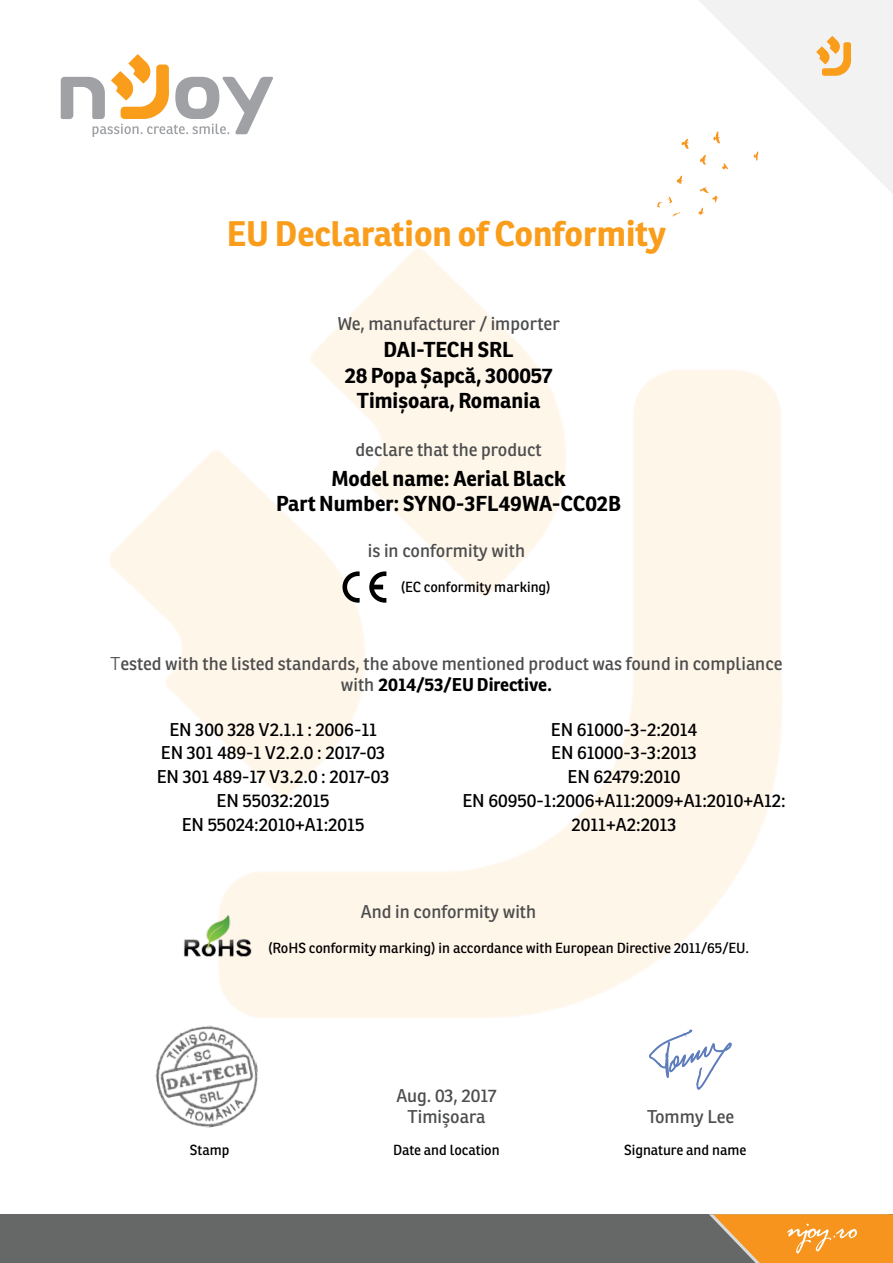
<style>
.page{position:relative;width:893px;height:1263px;background:#fff}
.page>*{position:absolute;margin:0;border:0;box-sizing:border-box;transform-origin:0 0}
.t1{font:700 34.5px "Ronnia";color:#f99d1b}
.t2{font:700 21px/25.2px "Ronnia";color:#000;text-align:center}
.t3{font:18px/21.6px "Ronnia";color:#4c4d4d;text-align:center}
.t4{font:18px/24px "Ronnia";color:#000;text-align:center}
.t5{font:14.25px "Ronnia";color:#000}
.s1{font-weight:300}
.s2{font-weight:700;color:#000}
</style>
<div class="page">
<div style="left:0;top:1214px;width:893px;height:49px;background:#666867"></div>
<svg style="left:709px;top:1214px;width:184px;height:49px;background:#e39434"></svg>
<img style="left:183px;top:914px;width:69px;height:44px">
<img style="left:155px;top:1025px;width:103px;height:103px">
<svg style="left:61px;top:54px;width:212px;height:83px"></svg>
<svg style="left:681px;top:138px;width:8px;height:11px"></svg>
<svg style="left:677px;top:175px;width:6px;height:9px"></svg>
<svg style="left:698px;top:0;width:195px;height:215px"></svg>
<svg style="left:657px;top:196px;width:23px;height:20px"></svg>
<svg style="left:342px;top:571px;width:18px;height:32px"></svg>
<svg style="left:369px;top:571px;width:17px;height:32px"></svg>
<svg style="left:649px;top:1029px;width:82px;height:61px"></svg>
<h1 class="t1" style="left:227px;top:212px;width:441px">EU Declaration of Conformity</h1>
<p class="t3" style="left:337px;top:313px;width:224px">We, manufacturer / importer</p>
<p class="t2" style="left:345px;top:337px;width:209px">DAI-TECH SRL<br>28 Popa Șapcă, 300057<br>Timișoara, Romania</p>
<p class="t3" style="left:356px;top:439px;width:188px">declare that the product</p>
<p class="t2" style="left:276px;top:465px;width:346px">Model name: Aerial Black<br>Part Number: SYNO-3FL49WA-CC02B</p>
<p class="t3" style="left:368px;top:540px;width:159px">is in conformity with</p>
<p class="t5" style="left:401px;top:578px;width:152px">(EC conformity marking)</p>
<p class="t3" style="left:111px;top:652px;width:673px"><span class="s1">T</span>ested with the listed standards, the above mentioned product was found in compliance with <span class="s2">2014/53/EU Directive.</span></p>
<p class="t4" style="left:157px;top:717px;width:234px">EN 300 328 V2.1.1 : 2006-11<br>EN 301 489-1 V2.2.0 : 2017-03<br>EN 301 489-17 V3.2.0 : 2017-03<br>EN 55032:2015<br>EN 55024:2010+A1:2015</p>
<p class="t4" style="left:462px;top:717px;width:325px">EN 61000-3-2:2014<br>EN 61000-3-3:2013<br>EN 62479:2010<br>EN 60950-1:2006+A11:2009+A1:2010+A12:<br>2011+A2:2013</p>
<p class="t3" style="left:361px;top:900px;width:177px">And in conformity with</p>
<p class="t5" style="left:268px;top:938px;width:482px">(RoHS conformity marking) in accordance with European Directive 2011/65/EU.</p>
<p class="t3" style="left:396px;top:1084px;width:102px">Aug. 03, 2017<br>Timişoara</p>
<p class="t3" style="left:647px;top:1106px;width:89px">Tommy Lee</p>
<p class="t5" style="left:190px;top:1141px;width:41px">Stamp</p>
<p class="t5" style="left:393px;top:1141px;width:108px">Date and location</p>
<p class="t5" style="left:624px;top:1141px;width:124px">Signature and name</p>
</div>
